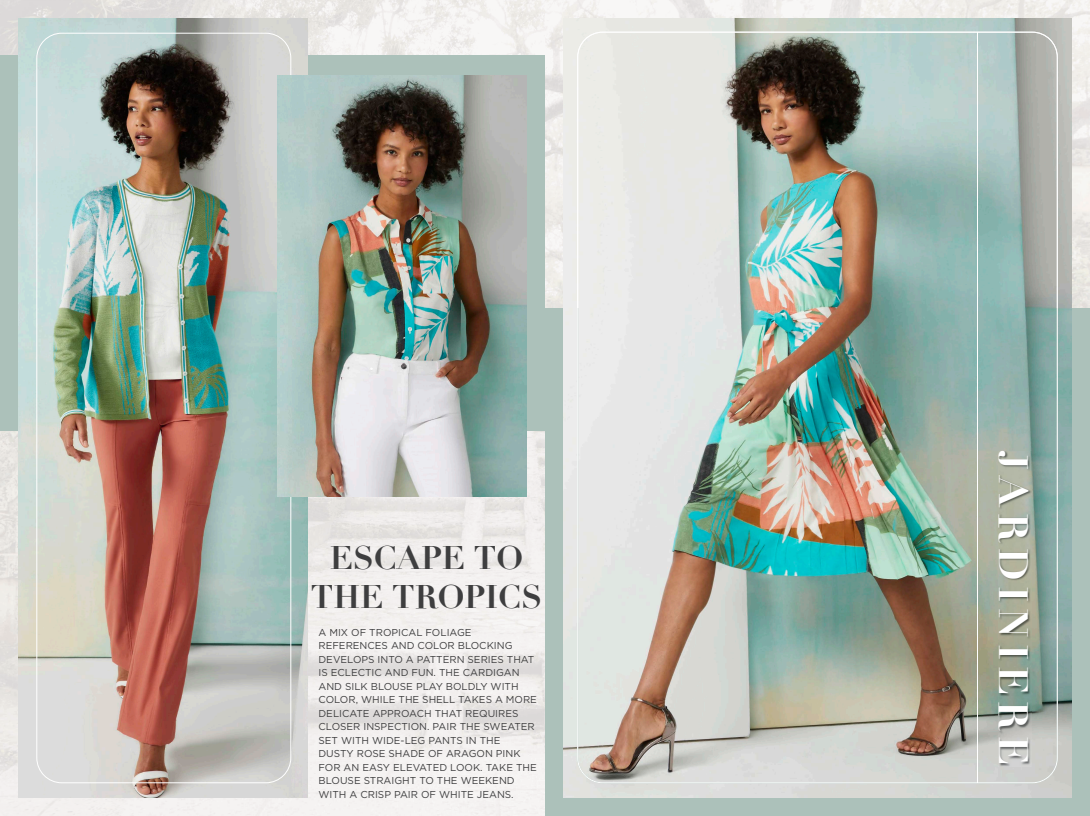
<style>
.page{position:relative;width:1090px;height:816px;background:#fff}
.page>*{position:absolute;margin:0;border:0;box-sizing:border-box;transform-origin:0 0}
.t1{font:700 40px "Didot";letter-spacing:.15em;color:#fff}
.t2{font:700 32px/38.4px "Didot";color:#3e3e3f;text-align:center}
.t3{font:10px/13.5px "Gotham";color:#3e3e3f}
</style>
<div class="page">
<img style="left:0;top:0;width:545px;height:816px">
<img style="left:545px;top:0;width:545px;height:35px">
<img style="left:1072px;top:35px;width:18px;height:273px">
<img style="left:545px;top:35px;width:18px;height:273px">
<div style="left:0;top:56px;width:545px;height:376px;background:#acc1ba"></div>
<img style="left:18px;top:18px;width:290px;height:780px">
<div style="left:545px;top:308px;width:545px;height:508px;background:#acc1ba"></div>
<img style="left:563px;top:18px;width:509px;height:780px">
<img style="left:36px;top:33px;width:255px;height:750px">
<img style="left:577px;top:32px;width:481px;height:751px">
<hr style="left:977px;top:33px;width:1px;height:750px;background:#fff">
<img style="left:998px;top:451px;width:34px;height:315px">
<img style="left:277px;top:75px;width:250px;height:422px">
<h2 class="t2" style="left:311px;top:539px;width:233px">ESCAPE TO<br>THE TROPICS</h2>
<p class="t3" style="left:318px;top:625px;width:220px">A MIX OF TROPICAL FOLIAGE<br>REFERENCES AND COLOR BLOCKING<br>DEVELOPS INTO A PATTERN SERIES THAT<br>IS ECLECTIC AND FUN. THE CARDIGAN<br>AND SILK BLOUSE PLAY BOLDLY WITH<br>COLOR, WHILE THE SHELL TAKES A MORE<br>DELICATE APPROACH THAT REQUIRES<br>CLOSER INSPECTION. PAIR THE SWEATER<br>SET WITH WIDE-LEG PANTS IN THE<br>DUSTY ROSE SHADE OF ARAGON PINK<br>FOR AN EASY ELEVATED LOOK. TAKE THE<br>BLOUSE STRAIGHT TO THE WEEKEND<br>WITH A CRISP PAIR OF WHITE JEANS.</p>
<h1 class="t1" style="left:1038px;top:450px;width:316px;rotate:90deg">JARDINIERE</h1>
</div>
